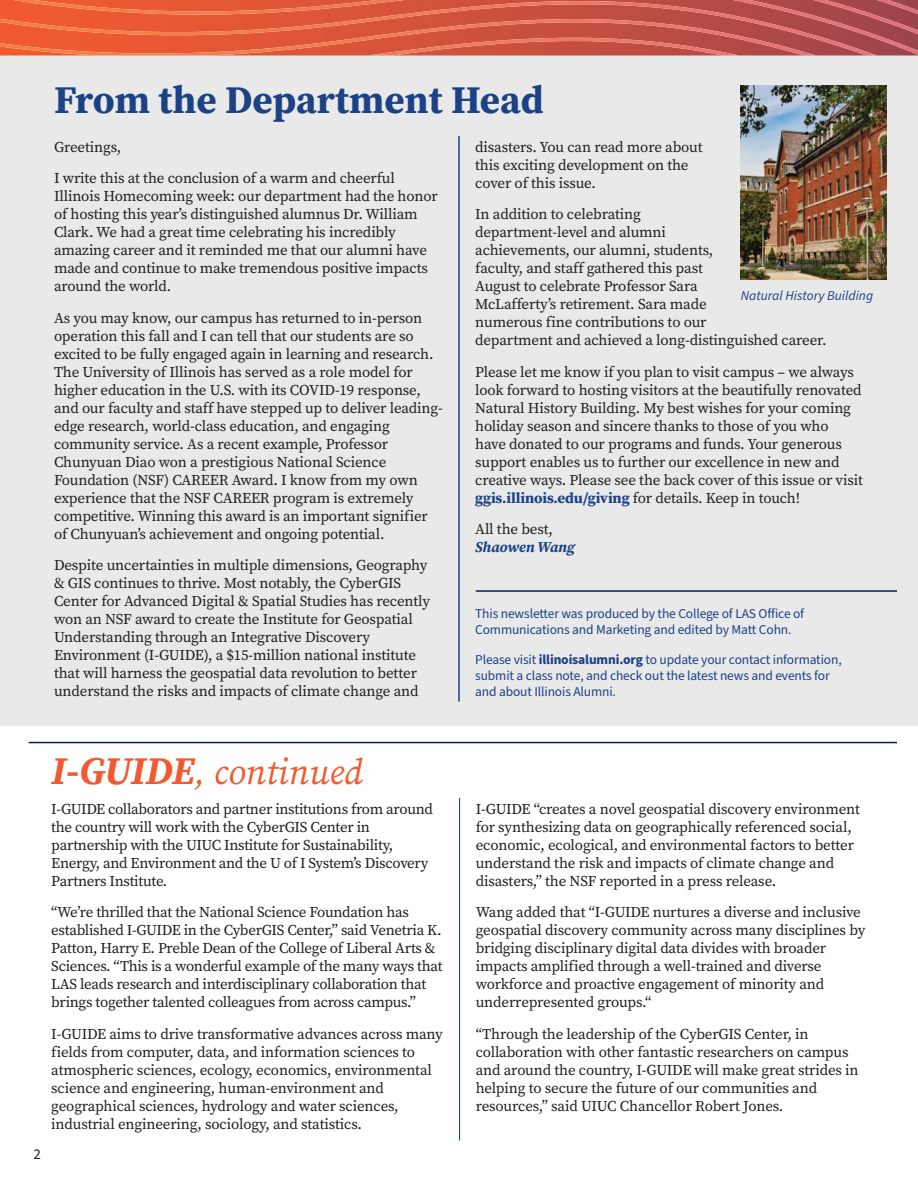
<style>
.page{position:relative;width:918px;height:1188px;background:#fff}
.page>*{position:absolute;margin:0;border:0;box-sizing:border-box;transform-origin:0 0}
.t1{font:700 39px "Source Serif Pro";color:#1c4285}
.t2{font:italic 36px "Source Serif Pro";color:#f15a30}
.t3{font:15px/18px "Source Serif Pro";letter-spacing:-.01em;color:#231f20}
.t4{font:italic 700 15px "Source Serif Pro";letter-spacing:-.01em;color:#1c4285}
.t5{font:15px "Source Sans Pro";color:#231f20}
.t6{font:13.5px/16.2px "Source Sans Pro";letter-spacing:-.01em;color:#1c4285}
.t7{font:italic 13.5px "Source Sans Pro";color:#1c4285}
.s1{font-weight:700;color:#1c4285}
.s2{font-weight:700}
.s3{font-weight:700;font-size:39px}
</style>
<div class="page">
<div style="left:0;top:56px;width:918px;height:670px;background:#e9e9ea"></div>
<hr style="left:459px;top:136px;width:1px;height:566px;background:#1c4285">
<img style="left:741px;top:85px;width:146px;height:194px">
<hr style="left:29px;top:742px;width:868px;height:1px;background:#0c1a54">
<hr style="left:459px;top:798px;width:1px;height:342px;background:#1c4285">
<hr style="left:476px;top:590px;width:421px;height:2px;background:#0c1a54">
<svg style="left:0;top:0;width:918px;height:56px;background:#d35c46"></svg>
<h1 class="t1" style="left:54px;top:83px;width:491px">From the Department Head</h1>
<p class="t3" style="left:54px;top:132px;width:342px;line-height:31.5px">Greetings,<br>I write this at the conclusion of a warm and cheerful</p>
<p class="t3" style="left:54px;top:188px;width:385px">Illinois Homecoming week: our department had the honor of hosting this year’s distinguished alumnus Dr. William Clark. We had a great time celebrating his incredibly amazing career and it reminded me that our alumni have made and continue to make tremendous positive impacts around the world.</p>
<p class="t3" style="left:54px;top:310px;width:390px">As you may know, our campus has returned to in-person operation this fall and I can tell that our students are so excited to be fully engaged again in learning and research.<br>The University of Illinois has served as a role model for higher education in the U.S. with its COVID-19 response, and our faculty and staff have stepped up to deliver leading&shy;edge research, world-class education, and engaging community service. As a recent example, Professor Chunyuan Diao won a prestigious National Science Foundation (NSF) CAREER Award. I know from my own experience that the NSF CAREER program is extremely competitive. Winning this award is an important signifier of Chunyuan’s achievement and ongoing potential.</p>
<p class="t3" style="left:54px;top:557px;width:378px">Despite uncertainties in multiple dimensions, Geography &amp; GIS continues to thrive. Most notably, the CyberGIS Center for Advanced Digital &amp; Spatial Studies has recently won an NSF award to create the Institute for Geospatial Understanding through an Integrative Discovery Environment (I-GUIDE), a $15-million national institute that will harness the geospatial data revolution to better understand the risks and impacts of climate change and</p>
<p class="t3" style="left:475px;top:139px;width:229px">disasters. You can read more about this exciting development on the cover of this issue.</p>
<p class="t3" style="left:475px;top:206px;width:353px">In addition to celebrating<br>department-level and alumni<br>achievements, our alumni, students,<br>faculty, and staff gathered this past<br>August to celebrate Professor Sara<br>McLafferty’s retirement. Sara made<br>numerous fine contributions to our<br>department and achieved a long-distinguished career.</p>
<p class="t3" style="left:475px;top:364px;width:389px">Please let me know if you plan to visit campus – we always look forward to hosting visitors at the beautifully renovated Natural History Building. My best wishes for your coming holiday season and sincere thanks to those of you who have donated to our programs and funds. Your generous support enables us to further our excellence in new and creative ways. Please see the back cover of this issue or visit <span class="s1">ggis.illinois.edu/giving</span> for details. Keep in touch!</p>
<p class="t3" style="left:475px;top:521px;width:79px">All the best,</p>
<p class="t4" style="left:475px;top:538px;width:101px">Shaowen Wang</p>
<p class="t7" style="left:741px;top:290px;width:134px">Natural History Building</p>
<p class="t6" style="left:475px;top:606px;width:331px">This newsletter was produced by the College of LAS Office of<br>Communications and Marketing and edited by Matt Cohn.</p>
<p class="t6" style="left:475px;top:652px;width:368px">Please visit <span class="s2">illinoisalumni.org</span> to update your contact information, submit a class note, and check out the latest news and events for and about Illinois Alumni.</p>
<p class="t5" style="left:34px;top:1148px;width:9px">2</p>
<h2 class="t2" style="left:51px;top:758px;width:313px"><span class="s3">I-GUIDE</span>, continued</h2>
<p class="t3" style="left:51px;top:801px;width:383px">I-GUIDE collaborators and partner institutions from around the country will work with the CyberGIS Center in partnership with the UIUC Institute for Sustainability, Energy, and Environment and the U of I System’s Discovery Partners Institute.</p>
<p class="t3" style="left:51px;top:904px;width:393px">“We’re thrilled that the National Science Foundation has established I-GUIDE in the CyberGIS Center,” said Venetria K.<br>Patton, Harry E. Preble Dean of the College of Liberal Arts &amp; Sciences. “This is a wonderful example of the many ways that LAS leads research and interdisciplinary collaboration that brings together talented colleagues from across campus.”</p>
<p class="t3" style="left:51px;top:1026px;width:393px">I-GUIDE aims to drive transformative advances across many fields from computer, data, and information sciences to atmospheric sciences, ecology, economics, environmental science and engineering, human-environment and geographical sciences, hydrology and water sciences, industrial engineering, sociology, and statistics.</p>
<p class="t3" style="left:476px;top:801px;width:386px">I-GUIDE “creates a novel geospatial discovery environment for synthesizing data on geographically referenced social, economic, ecological, and environmental factors to better understand the risk and impacts of climate change and disasters,” the NSF reported in a press release.</p>
<p class="t3" style="left:476px;top:904px;width:391px">Wang added that “I-GUIDE nurtures a diverse and inclusive geospatial discovery community across many disciplines by bridging disciplinary digital data divides with broader impacts amplified through a well-trained and diverse workforce and proactive engagement of minority and underrepresented groups.“</p>
<p class="t3" style="left:476px;top:1026px;width:384px">“Through the leadership of the CyberGIS Center, in collaboration with other fantastic researchers on campus and around the country, I-GUIDE will make great strides in helping to secure the future of our communities and resources,” said UIUC Chancellor Robert Jones.</p>
</div>
